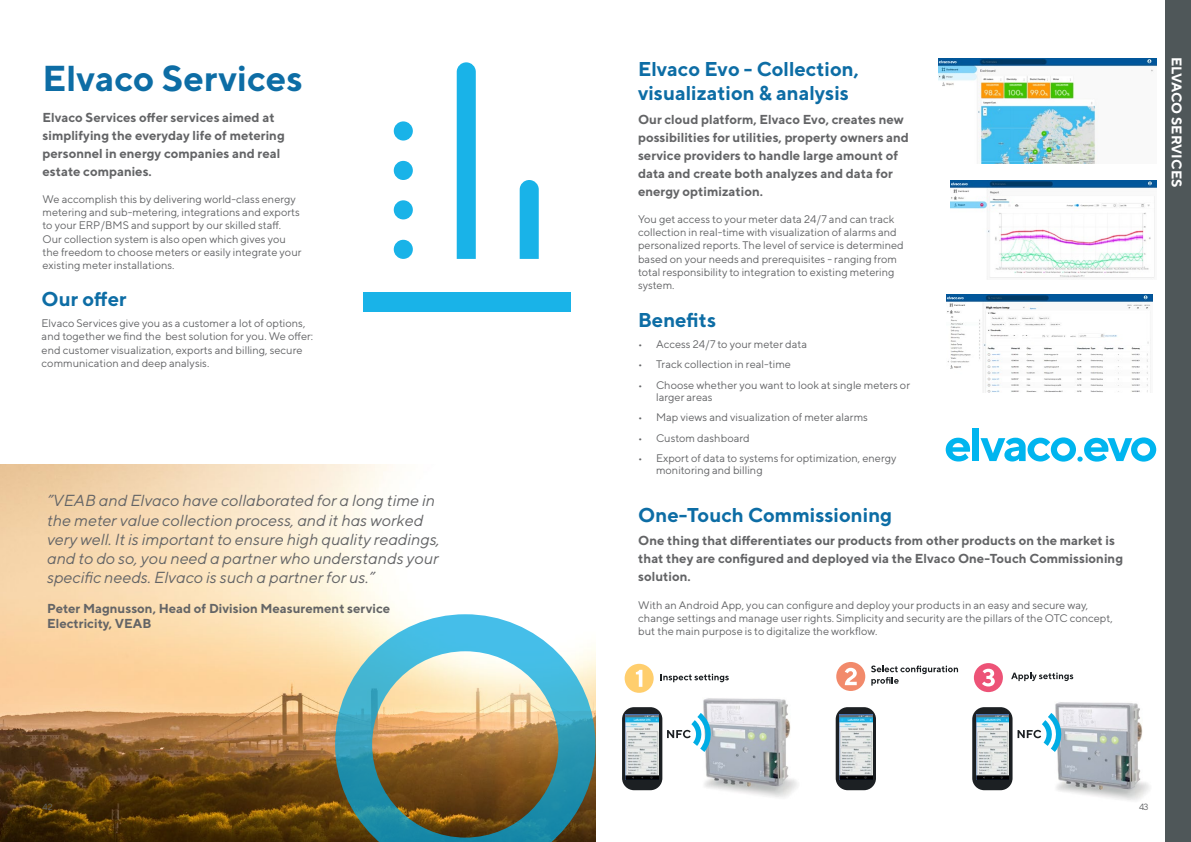
<style>
.page{position:relative;width:1191px;height:842px;background:#fff}
.page>*{position:absolute;margin:0;border:0;box-sizing:border-box;transform-origin:0 0}
.t1{font:700 36px "TT Norms";color:#0d6da5}
.t2{font:700 20px/24px "TT Norms";color:#0d6da5}
.t3{font:italic 16px/19.2px "TT Norms";color:#636466}
.t4{font:700 14px "TT Norms";color:#fff}
.t5{font:700 13px/18px "TT Norms";color:#636466}
.t6{font:11px/13.2px "TT Norms";color:#636466}
.t7{font:9px "TT Norms";color:#636466}
</style>
<div class="page">
<img style="left:1055px;top:702px;width:94px;height:98px">
<img style="left:703px;top:698px;width:94px;height:99px">
<div style="left:974px;top:663px;width:29px;height:29px;background:#ed5377;border-radius:50%"></div>
<div style="left:836px;top:662px;width:29px;height:29px;background:#f28a6b;border-radius:50%"></div>
<div style="left:624px;top:664px;width:29px;height:29px;background:#ffce6d;border-radius:50%"></div>
<svg style="left:636px;top:670px;width:6px;height:17px"></svg>
<svg style="left:844px;top:668px;width:12px;height:17px"></svg>
<svg style="left:982px;top:669px;width:12px;height:17px"></svg>
<svg style="left:660px;top:674px;width:69px;height:8px"></svg>
<svg style="left:871px;top:665px;width:87px;height:21px"></svg>
<svg style="left:1011px;top:672px;width:62px;height:9px"></svg>
<svg style="left:622px;top:707px;width:40px;height:83px"></svg>
<img style="left:626px;top:714px;width:32px;height:66px">
<svg style="left:667px;top:713px;width:47px;height:39px"></svg>
<svg style="left:1017px;top:713px;width:47px;height:39px"></svg>
<div style="left:835px;top:707px;width:41px;height:83px;background:#1c2023;border-radius:12px"></div>
<img style="left:839px;top:714px;width:33px;height:66px">
<div style="left:972px;top:707px;width:40px;height:83px;background:#1c2023;border-radius:12px"></div>
<img style="left:976px;top:714px;width:32px;height:66px">
<img style="left:0;top:465px;width:403px;height:377px">
<div style="left:363px;top:293px;width:207px;height:19px;background:#19b3e8"></div>
<svg style="left:457px;top:62px;width:19px;height:197px;background:#1eb4e8"></svg>
<svg style="left:520px;top:180px;width:19px;height:79px;background:#21b5e8"></svg>
<div style="left:394px;top:240px;width:19px;height:19px;background:#19b3e8;border-radius:10px"></div>
<div style="left:394px;top:200px;width:19px;height:19px;background:#19b3e8;border-radius:10px"></div>
<div style="left:394px;top:161px;width:19px;height:19px;background:#19b3e8;border-radius:10px"></div>
<div style="left:394px;top:121px;width:19px;height:20px;background:#19b3e8;border-radius:10px"></div>
<svg style="left:335px;top:614px;width:260px;height:228px;background:#89a090"></svg>
<div style="left:1166px;top:0;width:25px;height:842px;background:#4f5759"></div>
<div style="left:972px;top:428px;width:6px;height:33px;background:#00b5ef"></div>
<svg style="left:945px;top:438px;width:25px;height:23px"></svg>
<svg style="left:980px;top:437px;width:176px;height:25px"></svg>
<img style="left:938px;top:59px;width:218px;height:105px">
<img style="left:950px;top:180px;width:206px;height:99px">
<img style="left:946px;top:294px;width:206px;height:99px">
<h1 class="t1" style="left:43px;top:56px;width:262px">Elvaco Services</h1>
<p class="t5" style="left:43px;top:108px;width:244px">Elvaco Services offer services aimed at simplifying the everyday life of metering personnel in energy companies and real estate companies.</p>
<p class="t6" style="left:43px;top:192px;width:260px">We accomplish this by delivering world-class energy metering and sub-metering, integrations and exports to your ERP/BMS and support by our skilled staff.<br>Our collection system is also open which gives you the freedom to choose meters or easily integrate your existing meter installations.</p>
<h2 class="t2" style="left:42px;top:286px;width:86px">Our offer</h2>
<p class="t6" style="left:42px;top:317px;width:273px">Elvaco Services give you as a customer a lot of options, and together we find the best solution for you. We offer: end customer visualization, exports and billing, secure communication and deep analysis.</p>
<p class="t3" style="left:47px;top:491px;width:394px">”VEAB and Elvaco have collaborated for a long time in the meter value collection process, and it has worked very well. It is important to ensure high quality readings, and to do so, you need a partner who understands your specific needs. Elvaco is such a partner for us.”</p>
<p class="t5" style="left:47px;top:600px;width:345px;line-height:15.6px">Peter Magnusson, Head of Division Measurement service<br>Electricity, VEAB</p>
<p class="t7" style="left:43px;top:801px;width:12px">42</p>
<h2 class="t2" style="left:638px;top:56px;width:222px">Elvaco Evo - Collection, visualization &amp; analysis</h2>
<p class="t5" style="left:638px;top:110px;width:272px">Our cloud platform, Elvaco Evo, creates new possibilities for utilities, property owners and service providers to handle large amount of data and create both analyzes and data for energy optimization.</p>
<p class="t6" style="left:638px;top:212px;width:267px">You get access to your meter data 24/7 and can track collection in real-time with visualization of alarms and personalized reports. The level of service is determined based on your needs and prerequisites - ranging from total responsibility to integration to existing metering system.</p>
<h2 class="t2" style="left:638px;top:308px;width:80px">Benefits</h2>
<p class="t6" style="left:638px;top:337px;width:171px">• Access 24/7 to your meter data</p>
<p class="t6" style="left:638px;top:357px;width:154px">• Track collection in real-time</p>
<p class="t6" style="left:656px;top:379px;width:256px;line-height:12px;text-indent:-18px">• Choose whether you want to look at single meters or larger areas</p>
<p class="t6" style="left:638px;top:410px;width:231px">• Map views and visualization of meter alarms</p>
<p class="t6" style="left:638px;top:431px;width:113px">• Custom dashboard</p>
<p class="t6" style="left:656px;top:452px;width:242px;line-height:12px;text-indent:-18px">• Export of data to systems for optimization, energy monitoring and billing</p>
<h2 class="t2" style="left:638px;top:502px;width:255px">One-Touch Commissioning</h2>
<p class="t5" style="left:638px;top:531px;width:486px">One thing that differentiates our products from other products on the market is that they are configured and deployed via the Elvaco One-Touch Commissioning solution.</p>
<p class="t6" style="left:638px;top:598px;width:476px">With an Android App, you can configure and deploy your products in an easy and secure way, change settings and manage user rights. Simplicity and security are the pillars of the OTC concept, but the main purpose is to digitalize the workflow.</p>
<p class="t4" style="left:1185px;top:57px;width:132px;rotate:90deg">ELVACO SERVICES</p>
<p class="t7" style="left:1139px;top:801px;width:11px">43</p>
</div>
